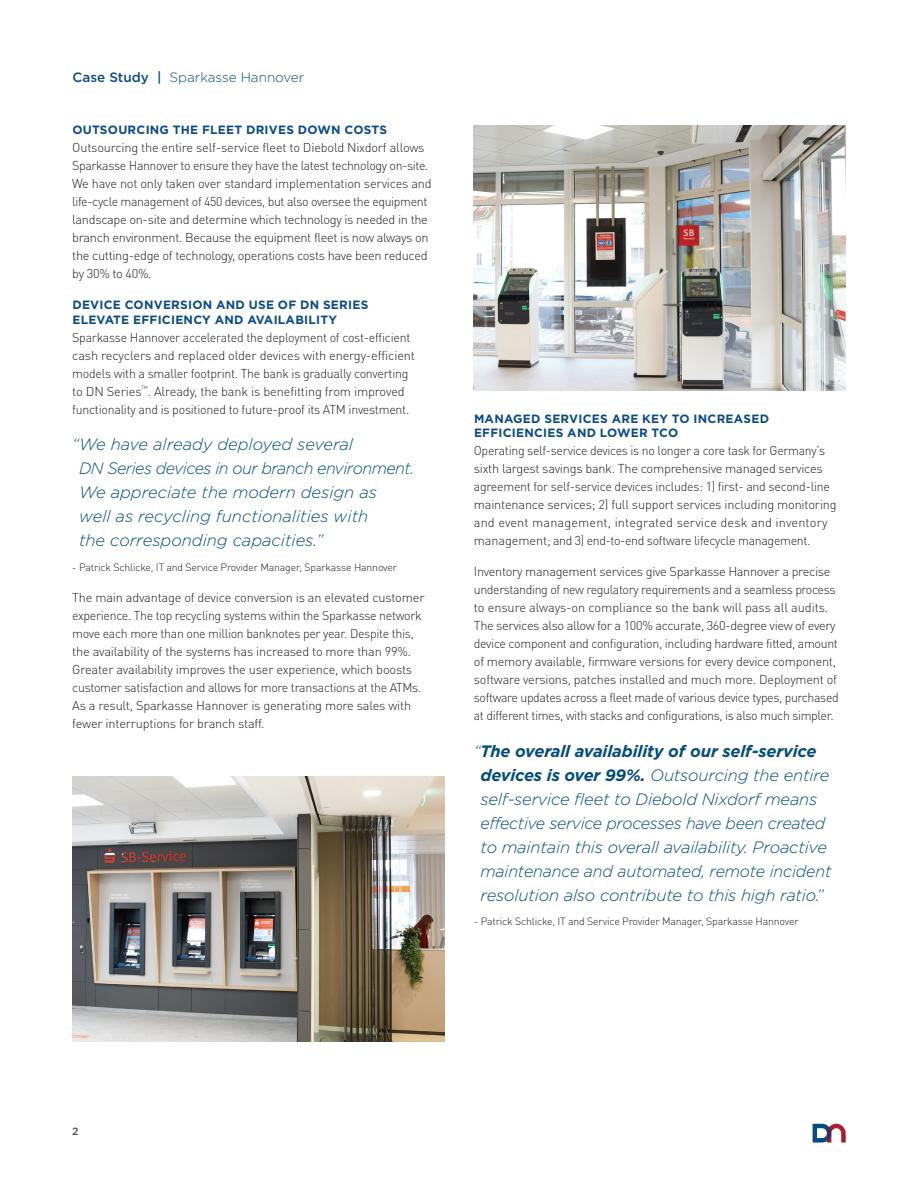
<style>
.page{position:relative;width:918px;height:1188px;background:#fff}
.page>*{position:absolute;margin:0;border:0;box-sizing:border-box;transform-origin:0 0}
.t1{font:italic 300 16.5px/24px "Gotham Pro";letter-spacing:-.01em;color:#044d7c}
.t2{font:300 13.5px "Gotham Pro";color:#0b4b87}
.t3{font:300 12.75px/18px "DIN Pro";letter-spacing:-.025em;color:#231f20}
.t4{font:700 12px/14.4px "Gotham Pro";letter-spacing:.02em;color:#0b4b87}
.t5{font:300 10.5px "DIN Pro";letter-spacing:-.015em;color:#231f20}
.t6{font:500 10.5px "Gotham Pro";color:#4b4c4d}
.s1{font-weight:500}
.s2{font-weight:700}
</style>
<div class="page">
<svg style="left:813px;top:1124px;width:33px;height:19px"></svg>
<img style="left:474px;top:125px;width:372px;height:266px">
<img style="left:72px;top:776px;width:372px;height:266px">
<p class="t2" style="left:72px;top:70px;width:233px"><span class="s1">Case Study |</span> Sparkasse Hannover</p>
<p class="t4" style="left:72px;top:122px;width:316px">OUTSOURCING THE FLEET DRIVES DOWN COSTS</p>
<p class="t3" style="left:72px;top:137px;width:361px">Outsourcing the entire self-service fleet to Diebold Nixdorf allows Sparkasse Hannover to ensure they have the latest technology on-site.<br>We have not only taken over standard implementation services and life-cycle management of 450 devices, but also oversee the equipment landscape on-site and determine which technology is needed in the branch environment. Because the equipment fleet is now always on the cutting-edge of technology, operations costs have been reduced by 30% to 40%.</p>
<p class="t4" style="left:72px;top:297px;width:298px">DEVICE CONVERSION AND USE OF DN SERIES<br>ELEVATE EFFICIENCY AND AVAILABILITY</p>
<p class="t3" style="left:72px;top:327px;width:344px">Sparkasse Hannover accelerated the deployment of cost-efficient cash recyclers and replaced older devices with energy-efficient models with a smaller footprint. The bank is gradually converting to DN Series<sup>™</sup>. Already, the bank is benefitting from improved functionality and is positioned to future-proof its ATM investment.</p>
<p class="t1" style="left:79px;top:433px;width:337px;text-indent:-7px">“We have already deployed several<br>DN Series devices in our branch environment.<br>We appreciate the modern design as<br>well as recycling functionalities with<br>the corresponding capacities.”</p>
<p class="t5" style="left:72px;top:559px;width:326px">- Patrick Schlicke, IT and Service Provider Manager, Sparkasse Hannover</p>
<p class="t3" style="left:72px;top:587px;width:354px">The main advantage of device conversion is an elevated customer experience. The top recycling systems within the Sparkasse network move each more than one million banknotes per year. Despite this, the availability of the systems has increased to more than 99%.<br>Greater availability improves the user experience, which boosts customer satisfaction and allows for more transactions at the ATMs.<br>As a result, Sparkasse Hannover is generating more sales with fewer interruptions for branch staff.</p>
<p class="t4" style="left:474px;top:411px;width:297px">MANAGED SERVICES ARE KEY TO INCREASED<br>EFFICIENCIES AND LOWER TCO</p>
<p class="t3" style="left:474px;top:441px;width:364px">Operating self-service devices is no longer a core task for Germany’s sixth largest savings bank. The comprehensive managed services agreement for self-service devices includes: 1) first- and second-line maintenance services; 2) full support services including monitoring and event management, integrated service desk and inventory management; and 3) end-to-end software lifecycle management.</p>
<p class="t3" style="left:474px;top:562px;width:366px">Inventory management services give Sparkasse Hannover a precise understanding of new regulatory requirements and a seamless process to ensure always-on compliance so the bank will pass all audits.<br>The services also allow for a 100% accurate, 360-degree view of every device component and configuration, including hardware fitted, amount of memory available, firmware versions for every device component, software versions, patches installed and much more. Deployment of software updates across a fleet made of various device types, purchased at different times, with stacks and configurations, is also much simpler.</p>
<p class="t1" style="left:480px;top:739px;width:352px;text-indent:-7px">“<span class="s2">The overall availability of our self-service devices is over 99%.</span> Outsourcing the entire self-service fleet to Diebold Nixdorf means effective service processes have been created to maintain this overall availability. Proactive maintenance and automated, remote incident resolution also contribute to this high ratio.”</p>
<p class="t5" style="left:474px;top:914px;width:326px">- Patrick Schlicke, IT and Service Provider Manager, Sparkasse Hannover</p>
<p class="t6" style="left:72px;top:1126px;width:8px">2</p>
</div>
